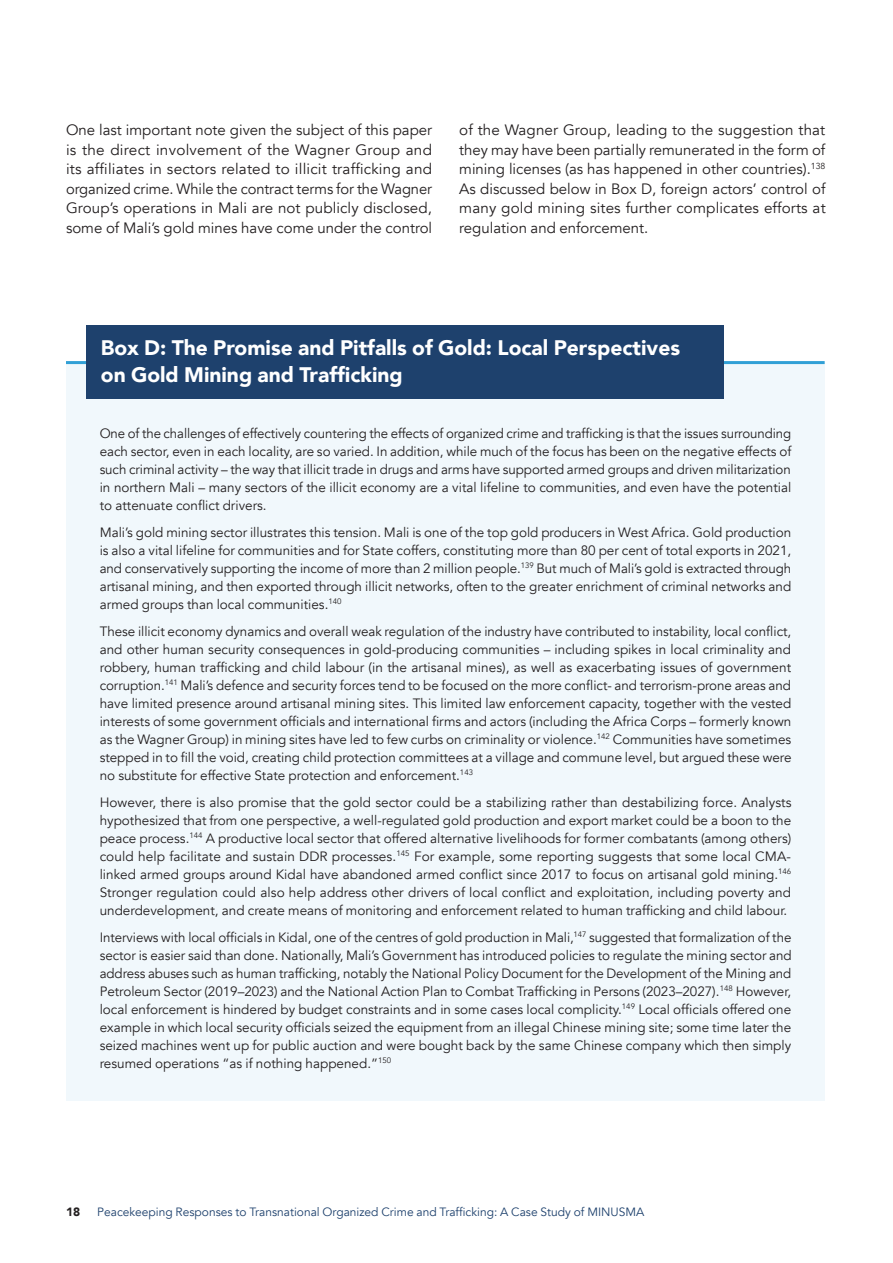
<style>
.page{position:relative;width:893px;height:1263px;background:#fff}
.page>*{position:absolute;margin:0;border:0;box-sizing:border-box;transform-origin:0 0}
.H2_case_study{font:900 21px/27px "Avenir";color:#fff}
.Body_Copy{font:15px/19.5px "Avenir";color:#231f20;text-align:justify}
.Box_body_copy{font:13.5px/18px "Avenir";color:#231f20;text-align:justify}
.t1{font:12px "Avenir";color:#1e416d}
.t2{font:900 12px "Avenir";color:#231f20}
</style>
<div class="page">
<div style="left:66px;top:363px;width:759px;height:738px;background:#f1f8fc"></div>
<hr style="left:66px;top:361px;width:759px;height:3px;background:#31a0d6">
<div style="left:86px;top:325px;width:637px;height:74px;background:#1e416d"></div>
<p class="Body_Copy" style="left:66px;top:120px;width:368px">One last important note given the subject of this paper is the direct involvement of the Wagner Group and its affiliates in sectors related to illicit trafficking and organized crime. While the contract terms for the Wagner Group’s operations in Mali are not publicly disclosed, some of Mali’s gold mines have come under the control</p>
<p class="Body_Copy" style="left:459px;top:120px;width:368px">of the Wagner Group, leading to the suggestion that they may have been partially remunerated in the form of mining licenses (as has happened in other countries).<sup>138<br></sup>As discussed below in Box D, foreign actors’ control of many gold mining sites further complicates efforts at regulation and enforcement.</p>
<p class="H2_case_study" style="left:101px;top:334px;width:581px">Box D: The Promise and Pitfalls of Gold: Local Perspectives on Gold Mining and Trafficking</p>
<p class="Box_body_copy" style="left:100px;top:424px;width:693px">One of the challenges of effectively countering the effects of organized crime and trafficking is that the issues surrounding each sector, even in each locality, are so varied. In addition, while much of the focus has been on the negative effects of such criminal activity – the way that illicit trade in drugs and arms have supported armed groups and driven militarization in northern Mali – many sectors of the illicit economy are a vital lifeline to communities, and even have the potential to attenuate conflict drivers.</p>
<p class="Box_body_copy" style="left:100px;top:523px;width:693px">Mali’s gold mining sector illustrates this tension. Mali is one of the top gold producers in West Africa. Gold production is also a vital lifeline for communities and for State coffers, constituting more than 80 per cent of total exports in 2021, and conservatively supporting the income of more than 2 million people.<sup>139</sup> But much of Mali’s gold is extracted through artisanal mining, and then exported through illicit networks, often to the greater enrichment of criminal networks and armed groups than local communities.<sup>140</sup></p>
<p class="Box_body_copy" style="left:100px;top:622px;width:693px">These illicit economy dynamics and overall weak regulation of the industry have contributed to instability, local conflict, and other human security consequences in gold-producing communities – including spikes in local criminality and robbery, human trafficking and child labour (in the artisanal mines), as well as exacerbating issues of government corruption.<sup>141</sup> Mali’s defence and security forces tend to be focused on the more conflict- and terrorism-prone areas and have limited presence around artisanal mining sites. This limited law enforcement capacity, together with the vested interests of some government officials and international firms and actors (including the Africa Corps – formerly known as the Wagner Group) in mining sites have led to few curbs on criminality or violence.<sup>142</sup> Communities have sometimes stepped in to fill the void, creating child protection committees at a village and commune level, but argued these were no substitute for effective State protection and enforcement.<sup>143</sup></p>
<p class="Box_body_copy" style="left:100px;top:793px;width:693px">However, there is also promise that the gold sector could be a stabilizing rather than destabilizing force. Analysts hypothesized that from one perspective, a well-regulated gold production and export market could be a boon to the peace process.<sup>144</sup> A productive local sector that offered alternative livelihoods for former combatants (among others) could help facilitate and sustain DDR processes.<sup>145</sup> For example, some reporting suggests that some local CMA&shy;linked armed groups around Kidal have abandoned armed conflict since 2017 to focus on artisanal gold mining.<sup>146<br></sup>Stronger regulation could also help address other drivers of local conflict and exploitation, including poverty and underdevelopment, and create means of monitoring and enforcement related to human trafficking and child labour.</p>
<p class="Box_body_copy" style="left:100px;top:928px;width:693px">Interviews with local officials in Kidal, one of the centres of gold production in Mali,<sup>147</sup> suggested that formalization of the sector is easier said than done. Nationally, Mali’s Government has introduced policies to regulate the mining sector and address abuses such as human trafficking, notably the National Policy Document for the Development of the Mining and Petroleum Sector (2019–2023) and the National Action Plan to Combat Trafficking in Persons (2023–2027).<sup>148</sup> However, local enforcement is hindered by budget constraints and in some cases local complicity.<sup>149</sup> Local officials offered one example in which local security officials seized the equipment from an illegal Chinese mining site; some time later the seized machines went up for public auction and were bought back by the same Chinese company which then simply resumed operations “as if nothing happened.”<sup>150</sup></p>
<p class="t2" style="left:66px;top:1202px;width:16px">18</p>
<p class="t1" style="left:97px;top:1205px;width:549px">Peacekeeping Responses to Transnational Organized Crime and Trafficking: A Case Study of MINUSMA</p>
</div>
